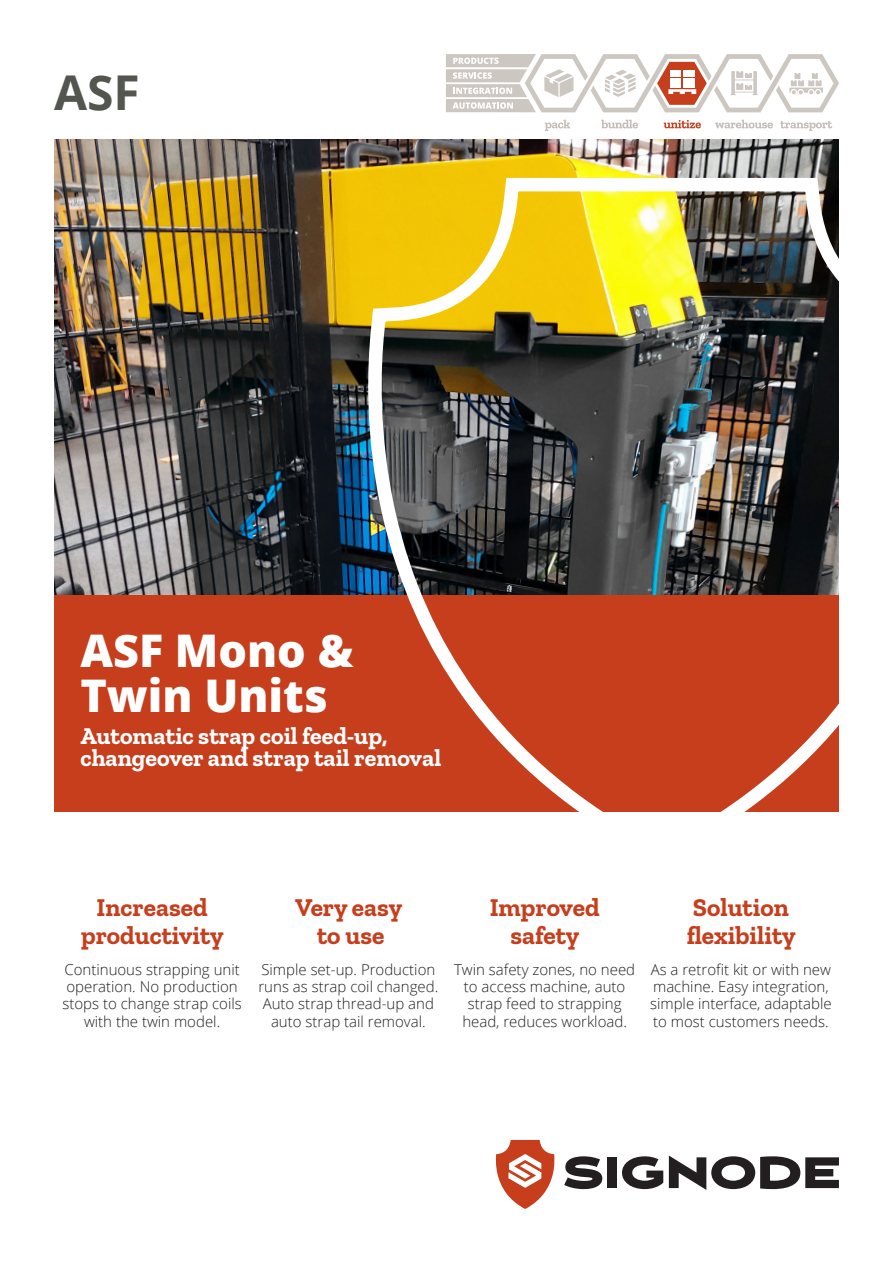
<style>
.page{position:relative;width:893px;height:1263px;background:#fff}
.page>*{position:absolute;margin:0;border:0;box-sizing:border-box;transform-origin:0 0}
.t1{font:700 48px "Open Sans";color:#52564f}
.t2{font:800 45px/45px "Open Sans";color:#fff}
.t3{font:700 25.5px/28.5px "Zilla Slab";color:#c63e1c;text-align:center}
.t4{font:700 24px/22.5px "Zilla Slab";color:#fff}
.t5{font:300 15px/17.2px "Open Sans";color:#231f20;text-align:center}
</style>
<div class="page">
<img style="left:54px;top:140px;width:785px;height:456px">
<div style="left:54px;top:596px;width:785px;height:216px;background:#c63e1c"></div>
<svg style="left:355px;top:170px;width:484px;height:642px"></svg>
<svg style="left:496px;top:1140px;width:59px;height:69px"></svg>
<svg style="left:564px;top:1156px;width:38px;height:33px"></svg>
<div style="left:607px;top:1157px;width:10px;height:31px;background:#231f20"></div>
<svg style="left:669px;top:1155px;width:170px;height:35px"></svg>
<svg style="left:622px;top:1156px;width:41px;height:33px"></svg>
<svg style="left:664px;top:120px;width:37px;height:8px"></svg>
<svg style="left:780px;top:121px;width:52px;height:10px"></svg>
<svg style="left:715px;top:120px;width:58px;height:8px"></svg>
<svg style="left:601px;top:120px;width:37px;height:8px"></svg>
<svg style="left:545px;top:120px;width:25px;height:11px"></svg>
<svg style="left:446px;top:54px;width:393px;height:58px"></svg>
<p class="t1" style="left:54px;top:58px;width:87px">ASF</p>
<p class="t2" style="left:80px;top:626px;width:275px">ASF Mono &amp;<br>Twin Units</p>
<p class="t4" style="left:80px;top:725px;width:362px">Automatic strap coil feed-up, changeover and strap tail removal</p>
<p class="t3" style="left:81px;top:893px;width:144px">Increased productivity</p>
<p class="t3" style="left:295px;top:893px;width:109px">Very easy to use</p>
<p class="t3" style="left:490px;top:893px;width:111px">Improved</p>
<p class="t3" style="left:510px;top:922px;width:71px">safety</p>
<p class="t3" style="left:687px;top:893px;width:110px;text-align:left">Solution flexibility</p>
<p class="t5" style="left:62px;top:960px;width:181px">Continuous strapping unit operation. No production stops to change strap coils with the twin model.</p>
<p class="t5" style="left:258px;top:960px;width:181px">Simple set-up. Production runs as strap coil changed.<br>Auto strap thread-up and auto strap tail removal.</p>
<p class="t5" style="left:454px;top:960px;width:183px">Twin safety zones, no need to access machine, auto strap feed to strapping head, reduces workload.</p>
<p class="t5" style="left:650px;top:960px;width:183px;text-align:left">As a retrofit kit or with new machine. Easy integration, simple interface, adaptable to most customers needs.</p>
</div>
